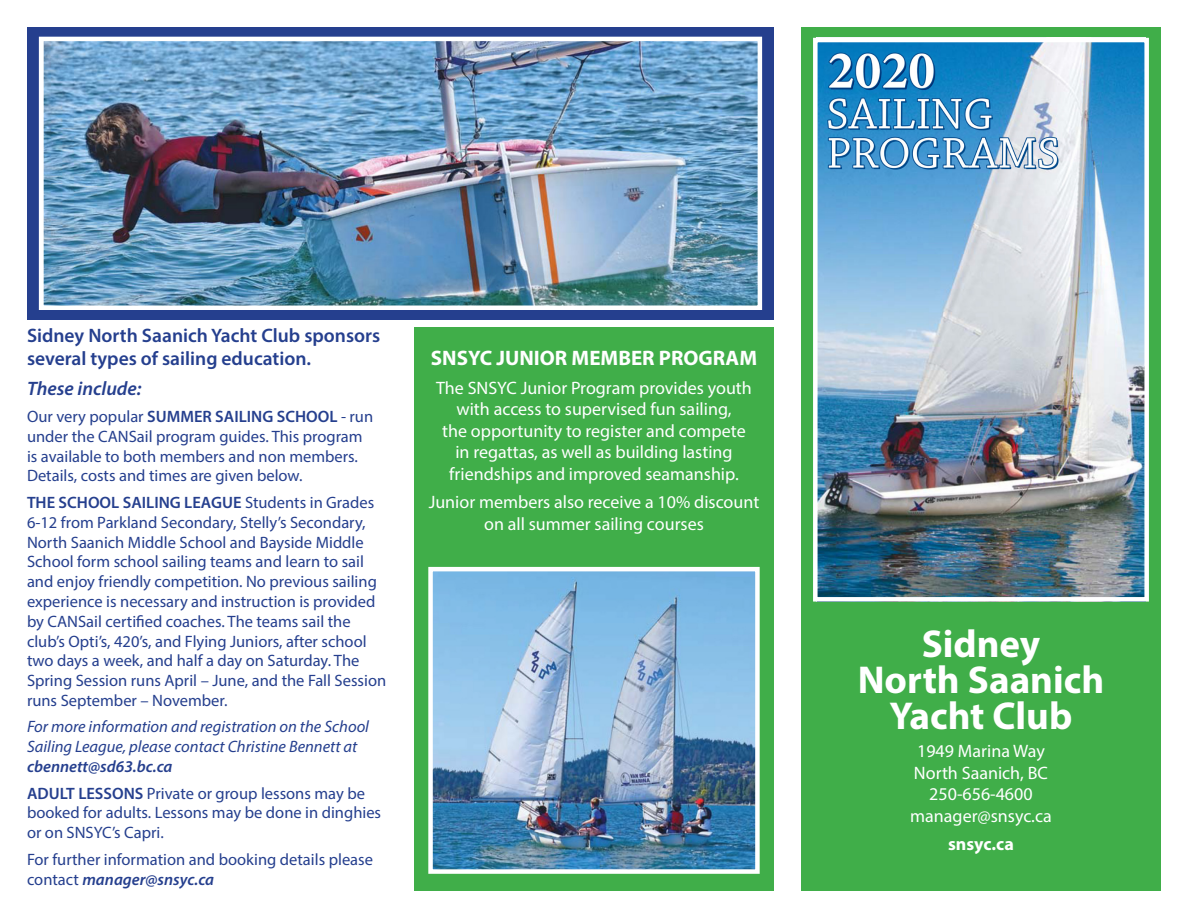
<style>
.page{position:relative;width:1188px;height:918px;background:#fff}
.page>*{position:absolute;margin:0;border:0;box-sizing:border-box;transform-origin:0 0}
.t1{font:700 39px "Myriad Pro";color:#fff}
.t2{font:700 21px "Myriad Pro";color:#fff}
.t3{font:600 19.5px/23.4px "Myriad Pro";color:#253f8e}
.t4{font:italic 600 19.5px "Myriad Pro";color:#253f8e}
.t5{font:18px/21.6px "Myriad Pro";color:#fff;text-align:center}
.t6{font:700 18px "Myriad Pro";color:#fff}
.t7{font:16.5px/19.8px "Myriad Pro";color:#253f8e}
.t8{font:italic 16.5px/19.8px "Myriad Pro";color:#253f8e}
.s1{font-weight:600}
.s2{font-weight:600;font-style:italic}
</style>
<div class="page">
<div style="left:414px;top:327px;width:360px;height:564px;background:#40ae49"></div>
<div style="left:27px;top:27px;width:747px;height:293px;background:#253f8e"></div>
<div style="left:801px;top:27px;width:360px;height:864px;background:#40ae49"></div>
<img style="left:818px;top:43px;width:326px;height:554px">
<div style="left:813px;top:38px;width:336px;height:564px;border:4px solid #fff"></div>
<img style="left:44px;top:42px;width:713px;height:263px">
<div style="left:39px;top:37px;width:723px;height:273px;border:4px solid #fff"></div>
<img style="left:433px;top:572px;width:322px;height:297px">
<div style="left:428px;top:567px;width:332px;height:307px;border:4px solid #fff"></div>
<p class="t3" style="left:27px;top:323px;width:355px">Sidney North Saanich Yacht Club sponsors several types of sailing education.</p>
<p class="t4" style="left:27px;top:376px;width:116px">These include:</p>
<p class="t7" style="left:27px;top:406px;width:348px">Our very popular <span class="s1">SUMMER SAILING SCHOOL</span> - run under the CANSail program guides. This program is available to both members and non members.<br>Details, costs and times are given below.</p>
<p class="t7" style="left:27px;top:492px;width:361px"><span class="s1">THE SCHOOL SAILING LEAGUE</span> Students in Grades 6-12 from Parkland Secondary, Stelly’s Secondary, North Saanich Middle School and Bayside Middle School form school sailing teams and learn to sail and enjoy friendly competition. No previous sailing experience is necessary and instruction is provided by CANSail certified coaches. The teams sail the club’s Opti’s, 420’s, and Flying Juniors, after school two days a week, and half a day on Saturday. The Spring Session runs April – June, and the Fall Session runs September – November.</p>
<p class="t8" style="left:27px;top:717px;width:344px">For more information and registration on the School<br>Sailing League, please contact Christine Bennett at <span class="s1">cbennett@sd63.bc.ca</span></p>
<p class="t7" style="left:27px;top:783px;width:356px"><span class="s1">ADULT LESSONS</span> Private or group lessons may be booked for adults. Lessons may be done in dinghies or on SNSYC’s Capri.</p>
<p class="t7" style="left:27px;top:849px;width:348px">For further information and booking details please contact <span class="s2">manager@snsyc.ca</span></p>
<p class="t2" style="left:431px;top:344px;width:328px">SNSYC JUNIOR MEMBER PROGRAM</p>
<p class="t5" style="left:436px;top:376px;width:317px">The SNSYC Junior Program provides youth with access to supervised fun sailing,<br>the opportunity to register and compete in regattas, as well as building lasting friendships and improved seamanship.</p>
<p class="t5" style="left:429px;top:491px;width:332px">Junior members also receive a 10% discount on all summer sailing courses</p>
<p class="t1" style="left:922px;top:618px;width:120px">Sidney</p>
<p class="t1" style="left:858px;top:654px;width:248px">North Saanich</p>
<p class="t1" style="left:890px;top:690px;width:184px">Yacht Club</p>
<p class="t5" style="left:917px;top:740px;width:129px">1949 Marina Way</p>
<p class="t5" style="left:914px;top:762px;width:136px">North Saanich, BC</p>
<p class="t5" style="left:929px;top:783px;width:105px">250-656-4600</p>
<p class="t5" style="left:910px;top:805px;width:143px">manager@snsyc.ca</p>
<p class="t6" style="left:948px;top:832px;width:67px">snsyc.ca</p>
</div>
